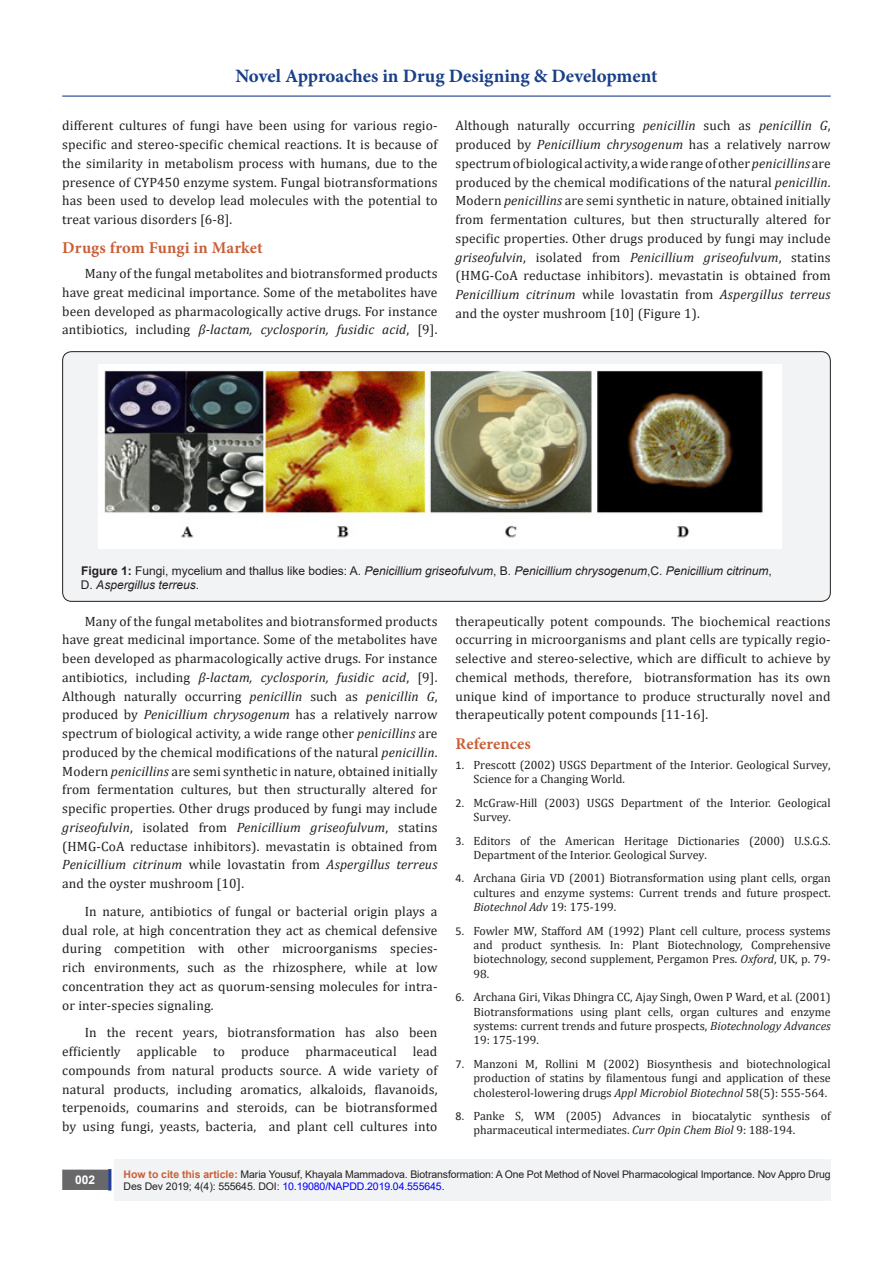
<style>
.page{position:relative;width:893px;height:1263px;background:#fff}
.page>*{position:absolute;margin:0;border:0;box-sizing:border-box;transform-origin:0 0}
.t1{font:700 18.9px "Minion Pro";color:#183f89}
.t2{font:700 16.5px "Minion Pro";letter-spacing:.01em;color:#ca5f37}
.t3{font:13.5px/18.8px "Cambria";letter-spacing:.01em;color:#231f20;text-align:justify}
.t4{font:12px/14.4px "Cambria";color:#231f20}
.t5{font:italic 12px/14.4px "Arial";color:#231f20}
.t6{font:700 12px "Arial";color:#fff}
.t7{font:10.5px/12.6px "Arial";letter-spacing:-.01em;color:#231f20}
.s1{font-style:italic}
.s2{font-weight:700;font-style:normal}
.s3{font-style:normal}
.s4{font-family:"Calibri"}
.s5{font-weight:700;color:#ca5f37}
.s6{color:#00f}
</style>
<div class="page">
<div style="left:115px;top:1160px;width:716px;height:41px;background:#f2f3f4"></div>
<div style="left:63px;top:1170px;width:44px;height:19px;background:#68676a"></div>
<div style="left:62px;top:1169px;width:46px;height:21px;border:2px solid #68676a"></div>
<div style="left:108px;top:1169px;width:3px;height:21px;background:#253f8e;border:2px solid #253f8e"></div>
<hr style="left:62px;top:96px;width:769px;height:1px;background:#253f8e">
<div style="left:63px;top:352px;width:767px;height:249px;background:#f2f3f4;border-radius:9px"></div>
<div style="left:62px;top:351px;width:769px;height:251px;border:1px solid #231f20;border-radius:9px"></div>
<img style="left:99px;top:364px;width:682px;height:185px">
<h1 class="t1" style="left:235px;top:63px;width:424px">Novel Approaches in Drug Designing &amp; Development</h1>
<p class="t3" style="left:62px;top:116px;width:377px">different cultures of fungi have been using for various regio&shy;specific and stereo-specific chemical reactions. It is because of the similarity in metabolism process with humans, due to the presence of CYP450 enzyme system. Fungal biotransformations has been used to develop lead molecules with the potential to treat various disorders [6-8].</p>
<p class="t2" style="left:62px;top:236px;width:202px">Drugs from Fungi in Market</p>
<p class="t3" style="left:62px;top:264px;width:377px;text-indent:22px">Many of the fungal metabolites and biotransformed products have great medicinal importance. Some of the metabolites have been developed as pharmacologically active drugs. For instance antibiotics, including <span class="s1">β-lactam, cyclosporin, fusidic acid</span>, [9].</p>
<p class="t3" style="left:455px;top:116px;width:377px">Although naturally occurring <span class="s1">penicillin</span> such as <span class="s1">penicillin G</span>, produced by <span class="s1">Penicillium chrysogenum</span> has a relatively narrow spectrum of biological activity, a wide range of other <span class="s1">penicillins</span> are produced by the chemical modifications of the natural <span class="s1">penicillin</span>.<br>Modern <span class="s1">penicillins</span> are semi synthetic in nature, obtained initially from fermentation cultures, but then structurally altered for specific properties. Other drugs produced by fungi may include <span class="s1">griseofulvin</span>, isolated from <span class="s1">Penicillium griseofulvum</span>, statins (HMG-CoA reductase inhibitors). mevastatin is obtained from <span class="s1">Penicillium citrinum</span> while lovastatin from <span class="s1">Aspergillus terreus </span>and the oyster mushroom [10] (Figure 1).</p>
<p class="t5" style="left:81px;top:564px;width:692px"><span class="s2">Figure 1:</span> <span class="s3">Fungi, mycelium and thallus like bodies: A.</span> Penicillium griseofulvum<span class="s3">, B.</span> Penicillium chrysogenum<span class="s3">,C.</span> Penicillium citrinum<span class="s3">,<br>D.</span> Aspergillus terreus<span class="s3">.</span></p>
<p class="t3" style="left:62px;top:611px;width:377px;text-indent:22px">Many of the fungal metabolites and biotransformed products have great medicinal importance. Some of the metabolites have been developed as pharmacologically active drugs. For instance antibiotics, including <span class="s1">β-lactam, cyclosporin, fusidic acid</span>, [9].<br>Although naturally occurring <span class="s1">penicillin</span> such as <span class="s1">penicillin G</span>, produced by <span class="s1">Penicillium chrysogenum</span> has a relatively narrow spectrum of biological activity, a wide range other <span class="s1">penicillins</span> are produced by the chemical modifications of the natural <span class="s1">penicillin</span>.<br>Modern <span class="s1">penicillins</span> are semi synthetic in nature, obtained initially from fermentation cultures, but then structurally altered for specific properties. Other drugs produced by fungi may include <span class="s1">griseofulvin</span>, isolated from <span class="s1">Penicillium griseofulvum</span>, statins (HMG-CoA reductase inhibitors). mevastatin is obtained from <span class="s1">Penicillium citrinum</span> while lovastatin from <span class="s1">Aspergillus terreus </span>and the oyster mushroom [10].</p>
<p class="t3" style="left:62px;top:902px;width:377px;text-indent:22px">In nature, antibiotics of fungal or bacterial origin plays a dual role, at high concentration they act as chemical defensive during competition with other microorganisms species&shy;rich environments, such as the rhizosphere, while at low concentration they act as quorum-sensing molecules for intra&shy;or inter-species signaling.</p>
<p class="t3" style="left:62px;top:1023px;width:377px;text-indent:22px">In the recent years, biotransformation has also been efficiently applicable to produce pharmaceutical lead compounds from natural products source. A wide variety of natural products, including aromatics, alkaloids, flavanoids, terpenoids, coumarins and steroids, can be biotransformed by using fungi, yeasts, bacteria, and plant cell cultures into</p>
<p class="t3" style="left:455px;top:611px;width:377px">therapeutically potent compounds. The biochemical reactions occurring in microorganisms and plant cells are typically regio&shy;selective and stereo-selective, which are difficult to achieve by chemical methods, therefore, biotransformation has its own unique kind of importance to produce structurally novel and therapeutically potent compounds [11-16].</p>
<p class="t2" style="left:455px;top:732px;width:77px">References</p>
<p class="t4" style="left:473px;top:758px;width:359px;text-indent:-18px"><span class="s4">1.</span> Prescott (2002) USGS Department of the Interior. Geological Survey,<br>Science for a Changing World.</p>
<p class="t4" style="left:473px;top:795px;width:359px;text-indent:-18px"><span class="s4">2.</span> McGraw-Hill (2003) USGS Department of the Interior. Geological<br>Survey.</p>
<p class="t4" style="left:473px;top:833px;width:359px;text-indent:-18px"><span class="s4">3.</span> Editors of the American Heritage Dictionaries (2000) U.S.G.S.<br>Department of the Interior. Geological Survey.</p>
<p class="t4" style="left:473px;top:871px;width:359px;text-align:justify;text-indent:-18px"><span class="s4">4.</span> Archana Giria VD (2001) Biotransformation using plant cells, organ cultures and enzyme systems: Current trends and future prospect.<br><span class="s1">Biotechnol Adv</span> 19: 175-199.</p>
<p class="t4" style="left:473px;top:923px;width:359px;text-align:justify;text-indent:-18px"><span class="s4">5.</span> Fowler MW, Stafford AM (1992) Plant cell culture, process systems and product synthesis. In: Plant Biotechnology, Comprehensive biotechnology, second supplement, Pergamon Pres. <span class="s1">Oxford</span>, UK, p. 79- 98.</p>
<p class="t4" style="left:473px;top:990px;width:359px;text-align:justify;text-indent:-18px"><span class="s4">6.</span> Archana Giri, Vikas Dhingra CC, Ajay Singh, Owen P Ward, et al. (2001)<br>Biotransformations using plant cells, organ cultures and enzyme systems: current trends and future prospects, <span class="s1">Biotechnology Advances </span>19: 175-199.</p>
<p class="t4" style="left:473px;top:1056px;width:359px;text-align:justify;text-indent:-18px"><span class="s4">7.</span> Manzoni M, Rollini M (2002) Biosynthesis and biotechnological production of statins by filamentous fungi and application of these cholesterol-lowering drugs <span class="s1">Appl Microbiol Biotechnol</span> 58(5): 555-564.</p>
<p class="t4" style="left:473px;top:1109px;width:359px;text-indent:-18px"><span class="s4">8.</span> Panke S, WM (2005) Advances in biocatalytic synthesis of pharmaceutical intermediates. <span class="s1">Curr Opin Chem Biol</span> 9: 188-194.</p>
<p class="t6" style="left:75px;top:1171px;width:22px">002</p>
<p class="t7" style="left:124px;top:1168px;width:709px"><span class="s5">How to cite this article:</span> Maria Yousuf, Khayala Mammadova. Biotransformation: A One Pot Method of Novel Pharmacological Importance. Nov Appro Drug<br>Des Dev 2019; 4(4): 555645. DOI: <span class="s6">10.19080/NAPDD.2019.04.555645.</span></p>
</div>
